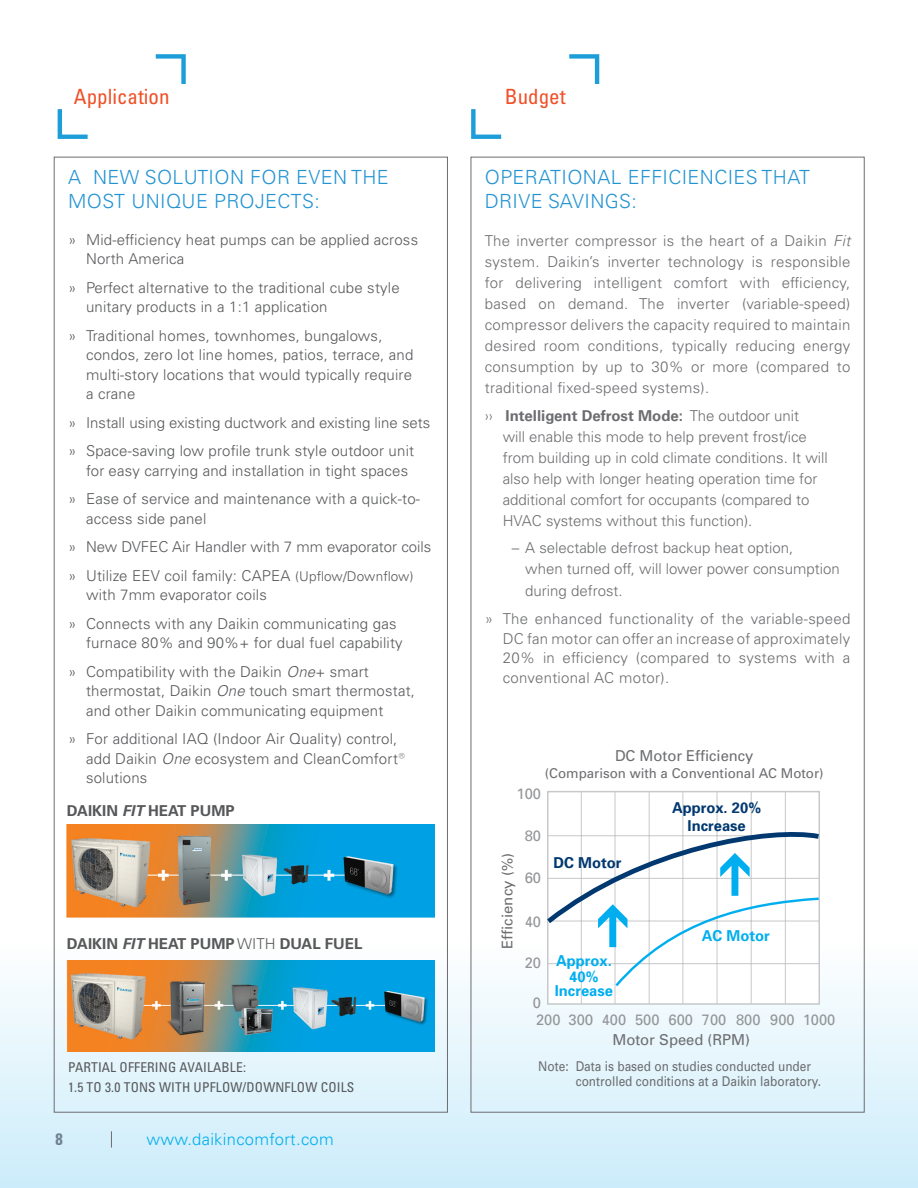
<style>
.page{position:relative;width:918px;height:1188px;background:#fff}
.page>*{position:absolute;margin:0;border:0;box-sizing:border-box;transform-origin:0 0}
.t1{font:condensed 21px "Univers LT Pro";color:#f05028}
.t2{font:300 19.5px/24px "Univers LT Pro 45";letter-spacing:.02em;color:#2394d2}
.t3{font:300 16.5px "Univers LT Pro 45";letter-spacing:.02em;color:#00aeef}
.t4{font:700 condensed 16.5px "Univers LT Pro";color:#718191}
.t5{font:300 15px/19.5px "Univers LT Pro 45";letter-spacing:.01em;color:#57585a}
.t6{font:300 15px/21px "Univers LT Pro 45";color:#6c6d70;text-align:justify}
.t7{font:700 15px "Univers LT Pro 65";color:#57585a}
.t8{font:15px "Univers";color:#939598}
.t9{font:700 15px "Univers LT Pro 65";color:#6c6d70}
.t10{font:15px "Univers";color:#6c6d70}
.t11{font:700 15px/18px "Univers";color:#00386f;text-align:center}
.t12{font:700 15px/16.5px "Univers";color:#00aeef;text-align:center}
.t13{font:14.7px "Univers";color:#6c6d70}
.t14{font:13.5px/15px "Univers";color:#6c6d70;scale:.88 1}
.t15{font:condensed 13.5px/19.5px "Univers LT Pro";letter-spacing:.01em;color:#57585a}
.t16{font:13.5px "Univers";color:#6c6d70}
.s1{font-style:italic}
.s2{font-family:"Univers LT Pro 45";font-weight:300}
.s3{font-size:13.5px}
</style>
<div class="page">
<div style="left:0;top:939px;width:918px;height:249px;background:linear-gradient(to bottom,#fdfdfc,#ccecfa)"></div>
<svg style="left:471px;top:109px;width:30px;height:30px"></svg>
<svg style="left:569px;top:54px;width:30px;height:30px"></svg>
<div style="left:548px;top:792px;width:271px;height:212px;background:#fff"></div>
<div style="left:547px;top:791px;width:273px;height:214px;border:1px solid #c7c8ca"></div>
<hr style="left:581px;top:792px;width:1px;height:212px;background:#c7c8ca">
<hr style="left:615px;top:792px;width:1px;height:212px;background:#c7c8ca">
<hr style="left:649px;top:792px;width:1px;height:212px;background:#c7c8ca">
<hr style="left:683px;top:792px;width:1px;height:212px;background:#c7c8ca">
<hr style="left:717px;top:792px;width:1px;height:212px;background:#c7c8ca">
<hr style="left:751px;top:792px;width:1px;height:212px;background:#c7c8ca">
<hr style="left:785px;top:792px;width:1px;height:212px;background:#c7c8ca">
<svg style="left:542px;top:827px;width:282px;height:162px"></svg>
<svg style="left:58px;top:109px;width:30px;height:30px"></svg>
<svg style="left:156px;top:54px;width:30px;height:30px"></svg>
<img style="left:66px;top:825px;width:369px;height:93px">
<svg style="left:111px;top:1131px;width:1px;height:17px"></svg>
<img style="left:67px;top:960px;width:368px;height:92px">
<h1 class="t1" style="left:74px;top:83px;width:97px">Application</h1>
<h1 class="t1" style="left:505px;top:83px;width:62px">Budget</h1>
<h2 class="t2" style="left:68px;top:165px;width:322px">A NEW SOLUTION FOR EVEN THE<br>MOST UNIQUE PROJECTS:</h2>
<h2 class="t2" style="left:485px;top:165px;width:327px">OPERATIONAL EFFICIENCIES THAT<br>DRIVE SAVINGS:</h2>
<p class="t6" style="left:485px;top:230px;width:367px">The inverter compressor is the heart of a Daikin <span class="s1">Fit </span>system. Daikin’s inverter technology is responsible for delivering intelligent comfort with efficiency, based on demand. The inverter (variable-speed) compressor delivers the capacity required to maintain desired room conditions, typically reducing energy consumption by up to 30% or more (compared to traditional fixed-speed systems).</p>
<p class="t9" style="left:485px;top:405px;width:316px"><span class="s2">››</span> Intelligent Defrost Mode: <span class="s2">The outdoor unit</span></p>
<p class="t6" style="left:503px;top:425px;width:327px;text-align:left">will enable this mode to help prevent frost/ice from building up in cold climate conditions. It will also help with longer heating operation time for additional comfort for occupants (compared to HVAC systems without this function).</p>
<p class="t6" style="left:525px;top:537px;width:316px;text-align:left;text-indent:-14px">– A selectable defrost backup heat option,<br>when turned off, will lower power consumption during defrost.</p>
<p class="t6" style="left:503px;top:609px;width:349px;line-height:19.5px;text-indent:-18px">» The enhanced functionality of the variable-speed DC fan motor can offer an increase of approximately 20% in efficiency (compared to systems with a conventional AC motor).</p>
<p class="t5" style="left:86px;top:229px;width:334px;text-indent:-18px">» Mid-efficiency heat pumps can be applied across<br>North America</p>
<p class="t5" style="left:86px;top:277px;width:315px;text-indent:-18px">» Perfect alternative to the traditional cube style unitary products in a 1:1 application</p>
<p class="t5" style="left:86px;top:325px;width:329px;text-indent:-18px">» Traditional homes, townhomes, bungalows, condos, zero lot line homes, patios, terrace, and multi-story locations that would typically require a crane</p>
<p class="t5" style="left:68px;top:408px;width:364px;line-height:28.5px">» Install using existing ductwork and existing line sets » Space-saving low profile trunk style outdoor unit</p>
<p class="t5" style="left:68px;top:456px;width:354px;line-height:28.5px;text-align:center">for easy carrying and installation in tight spaces<br>» Ease of service and maintenance with a quick-to-</p>
<p class="t5" style="left:68px;top:504px;width:365px;line-height:28.5px;text-indent:18px">access side panel<br>» New DVFEC Air Handler with 7 mm evaporator coils » Utilize EEV coil family: CAPEA <span class="s3">(Upflow/Downflow)</span></p>
<p class="t5" style="left:68px;top:580px;width:330px;line-height:28.5px;text-indent:18px">with 7mm evaporator coils<br>» Connects with any Daikin communicating gas</p>
<p class="t5" style="left:68px;top:628px;width:336px;line-height:28.5px;text-indent:18px">furnace 80% and 90%+ for dual fuel capability » Compatibility with the Daikin <span class="s1">One</span>+ smart</p>
<p class="t5" style="left:86px;top:681px;width:331px">thermostat, Daikin <span class="s1">One</span> touch smart thermostat, and other Daikin communicating equipment</p>
<p class="t5" style="left:86px;top:729px;width:320px;text-indent:-18px">» For additional IAQ (Indoor Air Quality) control, add Daikin <span class="s1">One</span> ecosystem and CleanComfort® solutions</p>
<p class="t10" style="left:615px;top:747px;width:140px">DC Motor Efficiency</p>
<p class="t16" style="left:545px;top:764px;width:280px">(Comparison with a Conventional AC Motor)</p>
<p class="t7" style="left:67px;top:800px;width:169px">DAIKIN <span class="s1">FIT</span> HEAT PUMP</p>
<p class="t7" style="left:67px;top:934px;width:297px">DAIKIN <span class="s1">FIT</span> HEAT PUMP <span class="s2">WITH</span> DUAL FUEL</p>
<p class="t15" style="left:68px;top:1057px;width:288px">PARTIAL OFFERING AVAILABLE:<br>1.5 TO 3.0 TONS WITH UPFLOW/DOWNFLOW COILS</p>
<p class="t4" style="left:56px;top:1129px;width:9px">8</p>
<p class="t3" style="left:146px;top:1129px;width:189px">www.daikincomfort.com</p>
<p class="t8" style="left:517px;top:784px;width:26px">100</p>
<p class="t8" style="left:525px;top:826px;width:18px">80</p>
<p class="t8" style="left:525px;top:868px;width:18px">60</p>
<p class="t8" style="left:525px;top:913px;width:18px">40</p>
<p class="t8" style="left:525px;top:953px;width:18px">20</p>
<p class="t8" style="left:533px;top:993px;width:10px">0</p>
<p class="t13" style="left:498px;top:949px;width:97px;rotate:-90deg">Efficiency (%)</p>
<p class="t11" style="left:554px;top:853px;width:70px">DC Motor</p>
<p class="t12" style="left:556px;top:952px;width:57px">Approx.<br>40%</p>
<p class="t12" style="left:555px;top:982px;width:60px">Increase</p>
<p class="t11" style="left:672px;top:798px;width:91px">Approx. 20%<br>Increase</p>
<p class="t12" style="left:702px;top:927px;width:70px">AC Motor</p>
<p class="t8" style="left:536px;top:1010px;width:301px">200 300 400 500 600 700 800 900 1000</p>
<p class="t10" style="left:612px;top:1031px;width:139px">Motor Speed (RPM)</p>
<p class="t14" style="left:576px;top:1059px;width:280px;text-indent:-37px">Note: Data is based on studies conducted under controlled conditions at a Daikin laboratory.</p>
</div>
